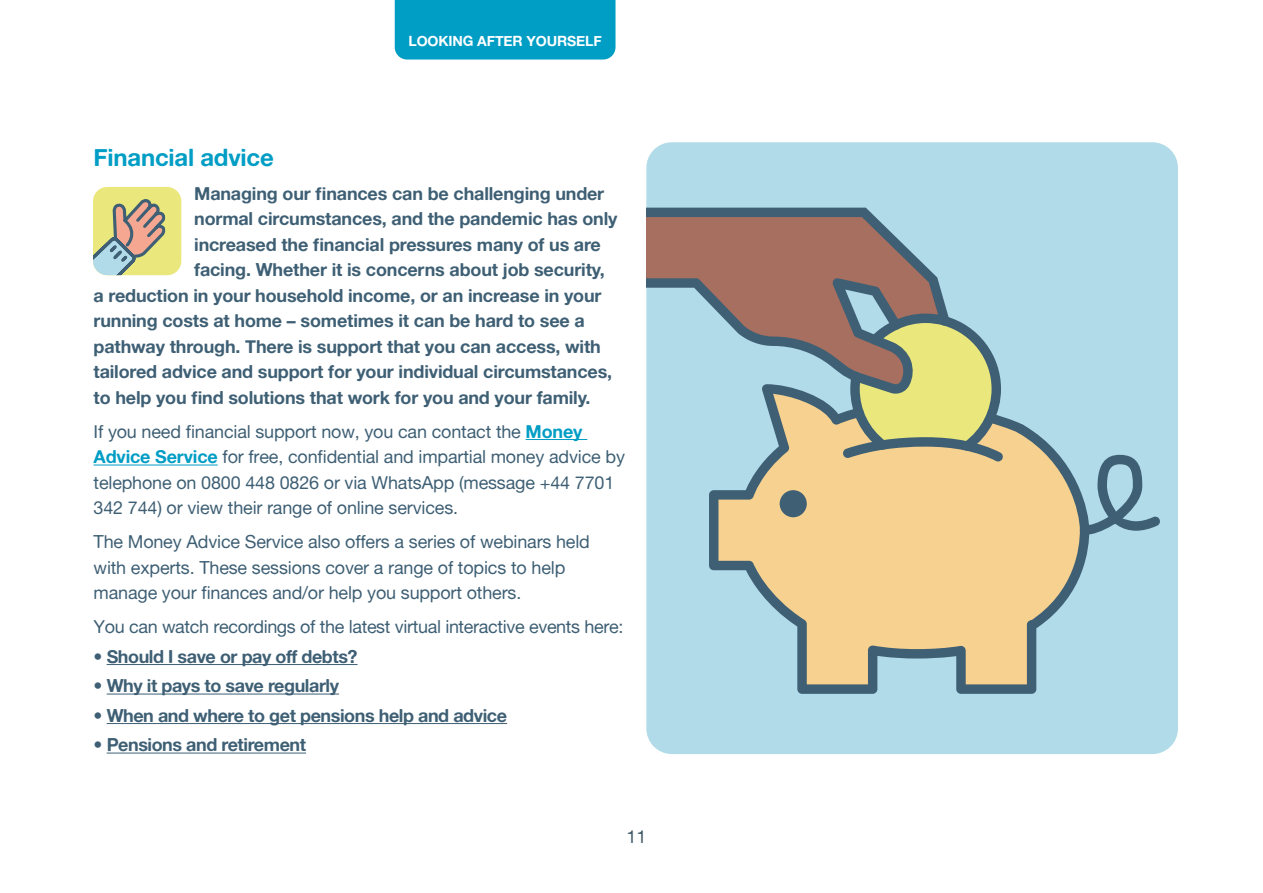
<style>
.page{position:relative;width:1263px;height:893px;background:#fff}
.page>*{position:absolute;margin:0;border:0;box-sizing:border-box;transform-origin:0 0}
.t1{font:24px "Alte Haas Grotesk Bold";letter-spacing:-.01em;color:#009dc5}
.t2{font:18px "Alte Haas Grotesk Bold";letter-spacing:-.01em;color:#3e5f74}
.t3{font:18px/25.5px "Alte Haas Grotesk";letter-spacing:-.01em;color:#3e5f74}
.t4{font:18px "Alte Haas Grotesk";color:#3f5664}
.t5{font:14.1px "Alte Haas Grotesk Bold";letter-spacing:-.01em;color:#fff}
.s1{font-family:"Alte Haas Grotesk Bold";color:#009dc5}
</style>
<div class="page">
<div style="left:646px;top:142px;width:532px;height:612px;background:#b1dbe8;border-radius:26px"></div>
<hr style="left:526px;top:439px;width:61px;height:1px;background:#009dc5">
<hr style="left:94px;top:465px;width:124px;height:1px;background:#009dc5">
<hr style="left:107px;top:664px;width:251px;height:1px;background:#3e5f74">
<hr style="left:107px;top:694px;width:232px;height:1px;background:#3e5f74">
<hr style="left:107px;top:723px;width:400px;height:1px;background:#3e5f74">
<hr style="left:107px;top:753px;width:199px;height:1px;background:#3e5f74">
<svg style="left:709px;top:432px;width:380px;height:262px;fill:#f6d190"></svg>
<div style="left:780px;top:490px;width:27px;height:27px;background:#3e5f74;border-radius:50%"></div>
<svg style="left:1080px;top:455px;width:80px;height:80px"></svg>
<svg style="left:646px;top:208px;width:388px;height:253px"></svg>
<div style="left:93px;top:187px;width:88px;height:88px;background:#eae87d;border-radius:14px"></div>
<svg style="left:93px;top:197px;width:72px;height:78px"></svg>
<div style="left:395px;top:0;width:220px;height:60px;background:#009dc5"></div>
<p class="t5" style="left:408px;top:32px;width:195px">LOOKING AFTER YOURSELF</p>
<h1 class="t1" style="left:94px;top:142px;width:182px">Financial advice</h1>
<p class="t2" style="left:194px;top:182px;width:412px">Managing our finances can be challenging under</p>
<p class="t2" style="left:194px;top:208px;width:425px">normal circumstances, and the pandemic has only</p>
<p class="t2" style="left:194px;top:233px;width:408px">increased the financial pressures many of us are</p>
<p class="t2" style="left:194px;top:259px;width:412px">facing. Whether it is concerns about job security,</p>
<p class="t2" style="left:94px;top:284px;width:510px">a reduction in your household income, or an increase in your</p>
<p class="t2" style="left:94px;top:310px;width:493px">running costs at home – sometimes it can be hard to see a</p>
<p class="t2" style="left:94px;top:335px;width:509px">pathway through. There is support that you can access, with</p>
<p class="t2" style="left:94px;top:361px;width:520px">tailored advice and support for your individual circumstances,</p>
<p class="t2" style="left:94px;top:386px;width:499px">to help you find solutions that work for you and your family.</p>
<p class="t3" style="left:94px;top:418px;width:533px">If you need financial support now, you can contact the <span class="s1">Money Advice Service</span> for free, confidential and impartial money advice by telephone on 0800 448 0826 or via WhatsApp (message +44 7701<br>342 744) or view their range of online services.</p>
<p class="t3" style="left:94px;top:529px;width:498px">The Money Advice Service also offers a series of webinars held with experts. These sessions cover a range of topics to help manage your finances and/or help you support others.</p>
<p class="t3" style="left:94px;top:614px;width:531px">You can watch recordings of the latest virtual interactive events here:</p>
<p class="t2" style="left:94px;top:645px;width:265px">• Should I save or pay off debts?</p>
<p class="t2" style="left:94px;top:675px;width:247px">• Why it pays to save regularly</p>
<p class="t2" style="left:94px;top:704px;width:415px">• When and where to get pensions help and advice</p>
<p class="t2" style="left:94px;top:734px;width:214px">• Pensions and retirement</p>
<p class="t4" style="left:626px;top:826px;width:22px">11</p>
</div>
